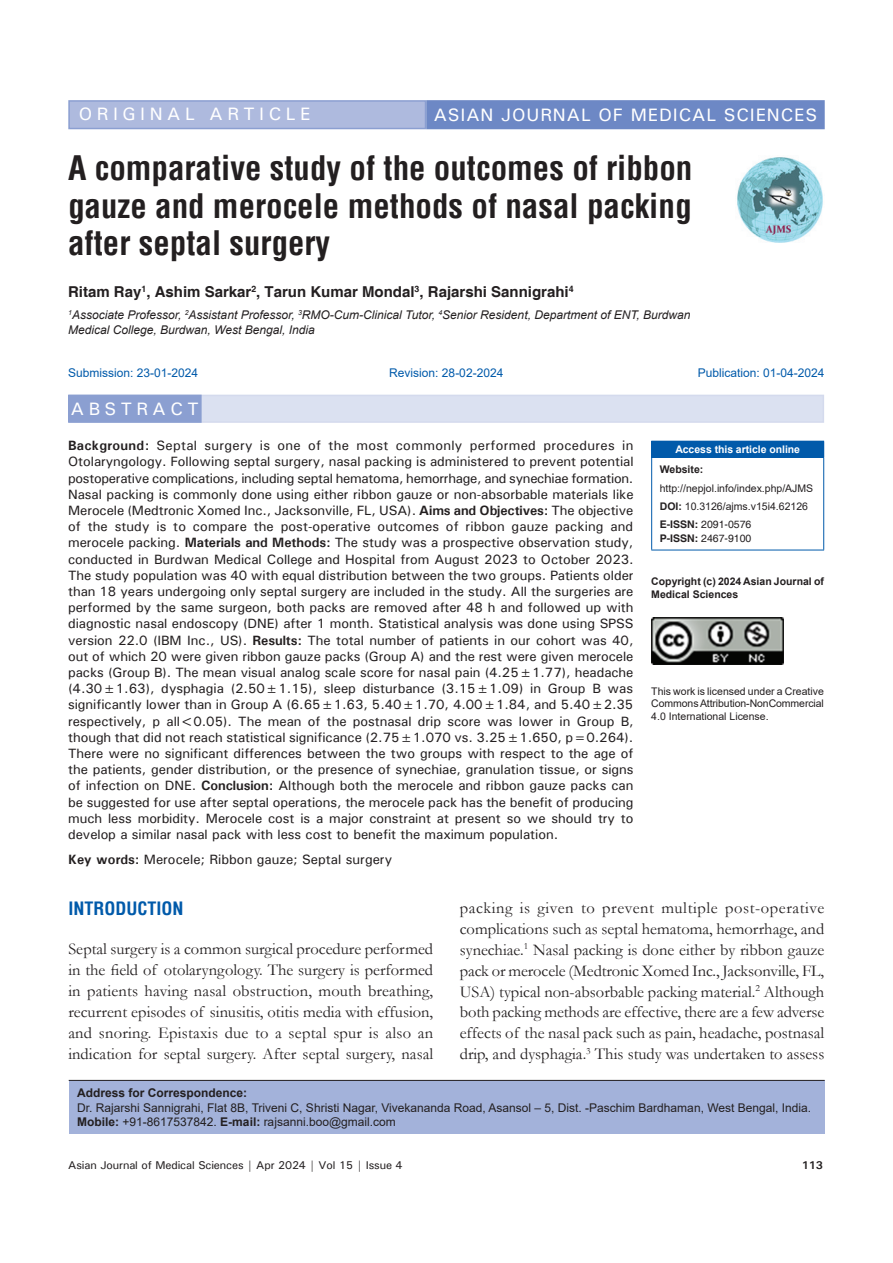
<style>
.page{position:relative;width:893px;height:1263px;background:#fff}
.page>*{position:absolute;margin:0;border:0;box-sizing:border-box;transform-origin:0 0}
.AT{font:700 condensed 33px/37.5px "Helvetica";color:#231f20;text-align:justify}
.AH{font:500 18px "Univers";letter-spacing:.05em;color:#fff}
.AH-2{font:500 18px "Univers";letter-spacing:.25em;color:#fff}
.t1{font:700 condensed 18px "Helvetica";color:#015aaa}
.ABSH{font:500 18px "Univers";letter-spacing:.25em;color:#fff}
.TX{font:16.5px/21px "Garamond";color:#231f20;text-align:justify}
.AU{font:700 15px "Helvetica";color:#231f20}
.ABS{font:500 13.5px/16.2px "Univers";letter-spacing:-.005em;color:#231f20;text-align:justify}
.KWD{font:500 13.5px "Univers";color:#231f20}
.ADD{font:12px/14.4px "Arial";color:#231f20}
.AFF{font:italic 12px/14.4px "Arial";color:#231f20}
.HIS{font:12px "Arial";color:#015aaa}
.t2{font:500 11.25px "Univers";letter-spacing:-.01em;color:#231f20}
.t3{font:700 11.25px "Univers";color:#231f20}
.License{font:10.5px/12.6px "Arial";letter-spacing:-.01em;color:#231f20;text-align:justify}
.License-2{font:700 10.5px/12.6px "Arial";color:#231f20}
.Web{font:10.5px/18.8px "Arial";color:#231f20}
.ISSN{font:10.5px/14.2px "Helvetica";color:#231f20}
.DOI{font:10.5px "Arial";color:#231f20}
.t4{font:700 10.5px "Arial";letter-spacing:-.005em;color:#fff}
.s1{font-weight:700}
</style>
<div class="page">
<div style="left:69px;top:395px;width:755px;height:28px;background:#dbe1f1"></div>
<div style="left:69px;top:395px;width:132px;height:27px;background:#8b9fd1"></div>
<div style="left:68px;top:395px;width:134px;height:28px;border:2px solid #8b9fd1"></div>
<div style="left:69px;top:1081px;width:756px;height:53px;background:#a3b2da"></div>
<hr style="left:69px;top:1080px;width:756px;height:1px;background:#231f20">
<img style="left:737px;top:157px;width:86px;height:86px">
<div style="left:69px;top:101px;width:356px;height:28px;background:#aebade"></div>
<div style="left:68px;top:100px;width:358px;height:29px;border:2px solid #8b9fd1"></div>
<div style="left:427px;top:101px;width:397px;height:28px;background:#6d88c5"></div>
<div style="left:426px;top:100px;width:399px;height:29px;border:2px solid #6d88c5"></div>
<div style="left:652px;top:441px;width:172px;height:16px;background:#015aaa"></div>
<svg style="left:651px;top:442px;width:1px;height:15px"></svg>
<hr style="left:651px;top:441px;width:173px;height:1px;background:#015aaa">
<hr style="left:651px;top:458px;width:1px;height:92px;background:#015aaa">
<hr style="left:651px;top:457px;width:173px;height:1px;background:#015aaa">
<hr style="left:823px;top:458px;width:1px;height:92px;background:#015aaa">
<hr style="left:651px;top:550px;width:173px;height:1px;background:#015aaa">
<img style="left:651px;top:618px;width:132px;height:46px">
<p class="AH-2" style="left:79px;top:103px;width:233px">ORIGINAL ARTICLE</p>
<p class="AH" style="left:434px;top:103px;width:385px">ASIAN JOURNAL OF MEDICAL SCIENCES</p>
<p class="AT" style="left:68px;top:149px;width:626px">A comparative study of the outcomes of ribbon gauze and merocele methods of nasal packing after septal surgery</p>
<p class="AU" style="left:68px;top:282px;width:507px">Ritam Ray<sup>1</sup>, Ashim Sarkar<sup>2</sup>, Tarun Kumar Mondal<sup>3</sup>, Rajarshi Sannigrahi<sup>4</sup></p>
<p class="AFF" style="left:68px;top:308px;width:624px"><sup>1</sup>Associate Professor, <sup>2</sup>Assistant Professor, <sup>3</sup>RMO-Cum-Clinical Tutor, <sup>4</sup>Senior Resident, Department of ENT, Burdwan<br>Medical College, Burdwan, West Bengal, India</p>
<p class="HIS" style="left:68px;top:364px;width:132px">Submission: 23-01-2024</p>
<p class="HIS" style="left:389px;top:364px;width:116px">Revision: 28-02-2024</p>
<p class="HIS" style="left:698px;top:364px;width:128px">Publication: 01-04-2024</p>
<p class="ABSH" style="left:71px;top:397px;width:129px">ABSTRACT</p>
<p class="ABS" style="left:68px;top:437px;width:567px"><span class="s1">Background:</span> Septal surgery is one of the most commonly performed procedures in Otolaryngology. Following septal surgery, nasal packing is administered to prevent potential postoperative complications, including septal hematoma, hemorrhage, and synechiae formation.<br>Nasal packing is commonly done using either ribbon gauze or non-absorbable materials like Merocele (Medtronic Xomed Inc., Jacksonville, FL, USA). <span class="s1">Aims and Objectives:</span> The objective of the study is to compare the post-operative outcomes of ribbon gauze packing and merocele packing. <span class="s1">Materials and Methods:</span> The study was a prospective observation study, conducted in Burdwan Medical College and Hospital from August 2023 to October 2023.<br>The study population was 40 with equal distribution between the two groups. Patients older than 18 years undergoing only septal surgery are included in the study. All the surgeries are performed by the same surgeon, both packs are removed after 48 h and followed up with diagnostic nasal endoscopy (DNE) after 1 month. Statistical analysis was done using SPSS version 22.0 (IBM Inc., US). <span class="s1">Results:</span> The total number of patients in our cohort was 40, out of which 20 were given ribbon gauze packs (Group A) and the rest were given merocele packs (Group B). The mean visual analog scale score for nasal pain (4.25±1.77), headache (4.30±1.63), dysphagia (2.50±1.15), sleep disturbance (3.15±1.09) in Group B was significantly lower than in Group A (6.65±1.63, 5.40±1.70, 4.00±1.84, and 5.40±2.35 respectively, p all&lt;0.05). The mean of the postnasal drip score was lower in Group B, though that did not reach statistical significance (2.75±1.070 vs. 3.25±1.650, p=0.264).<br>There were no significant differences between the two groups with respect to the age of the patients, gender distribution, or the presence of synechiae, granulation tissue, or signs of infection on DNE. <span class="s1">Conclusion:</span> Although both the merocele and ribbon gauze packs can be suggested for use after septal operations, the merocele pack has the benefit of producing much less morbidity. Merocele cost is a major constraint at present so we should try to develop a similar nasal pack with less cost to benefit the maximum population.</p>
<p class="KWD" style="left:68px;top:850px;width:326px"><span class="s1">Key words:</span> Merocele; Ribbon gauze; Septal surgery</p>
<p class="t4" style="left:675px;top:442px;width:126px">Access this article online</p>
<p class="Web" style="left:660px;top:460px;width:155px"><span class="s1">Website: </span>http://nepjol.info/index.php/AJMS</p>
<p class="DOI" style="left:660px;top:499px;width:150px"><span class="s1">DOI:</span> 10.3126/ajms.v15i4.62126</p>
<p class="ISSN" style="left:660px;top:517px;width:93px"><span class="s1">E-ISSN:</span> 2091-0576<br><span class="s1">P-ISSN:</span> 2467-9100</p>
<p class="License-2" style="left:651px;top:575px;width:174px">Copyright (c) 2024 Asian Journal of<br>Medical Sciences</p>
<p class="License" style="left:651px;top:685px;width:174px">This work is licensed under a Creative Commons Attribution-NonCommercial 4.0 International License.</p>
<h1 class="t1" style="left:68px;top:897px;width:117px">INTRODUCTION</h1>
<p class="TX" style="left:68px;top:938px;width:366px">Septal surgery is a common surgical procedure performed in the field of otolaryngology. The surgery is performed in patients having nasal obstruction, mouth breathing, recurrent episodes of sinusitis, otitis media with effusion, and snoring. Epistaxis due to a septal spur is also an indication for septal surgery. After septal surgery, nasal</p>
<p class="TX" style="left:460px;top:897px;width:366px">packing is given to prevent multiple post-operative complications such as septal hematoma, hemorrhage, and synechiae.<sup>1</sup> Nasal packing is done either by ribbon gauze pack or merocele (Medtronic Xomed Inc., Jacksonville, FL, USA) typical non-absorbable packing material.<sup>2</sup> Although both packing methods are effective, there are a few adverse effects of the nasal pack such as pain, headache, postnasal drip, and dysphagia.<sup>3</sup> This study was undertaken to assess</p>
<p class="ADD" style="left:77px;top:1086px;width:735px"><span class="s1">Address for Correspondence:<br></span>Dr. Rajarshi Sannigrahi, Flat 8B, Triveni C, Shristi Nagar, Vivekananda Road, Asansol – 5, Dist. -Paschim Bardhaman, West Bengal, India.<br><span class="s1">Mobile:</span> +91-8617537842. <span class="s1">E-mail:</span> rajsanni.boo@gmail.com</p>
<p class="t2" style="left:68px;top:1157px;width:336px">Asian Journal of Medical Sciences | Apr 2024 | Vol 15 | Issue 4</p>
<p class="t3" style="left:802px;top:1157px;width:23px">113</p>
</div>
